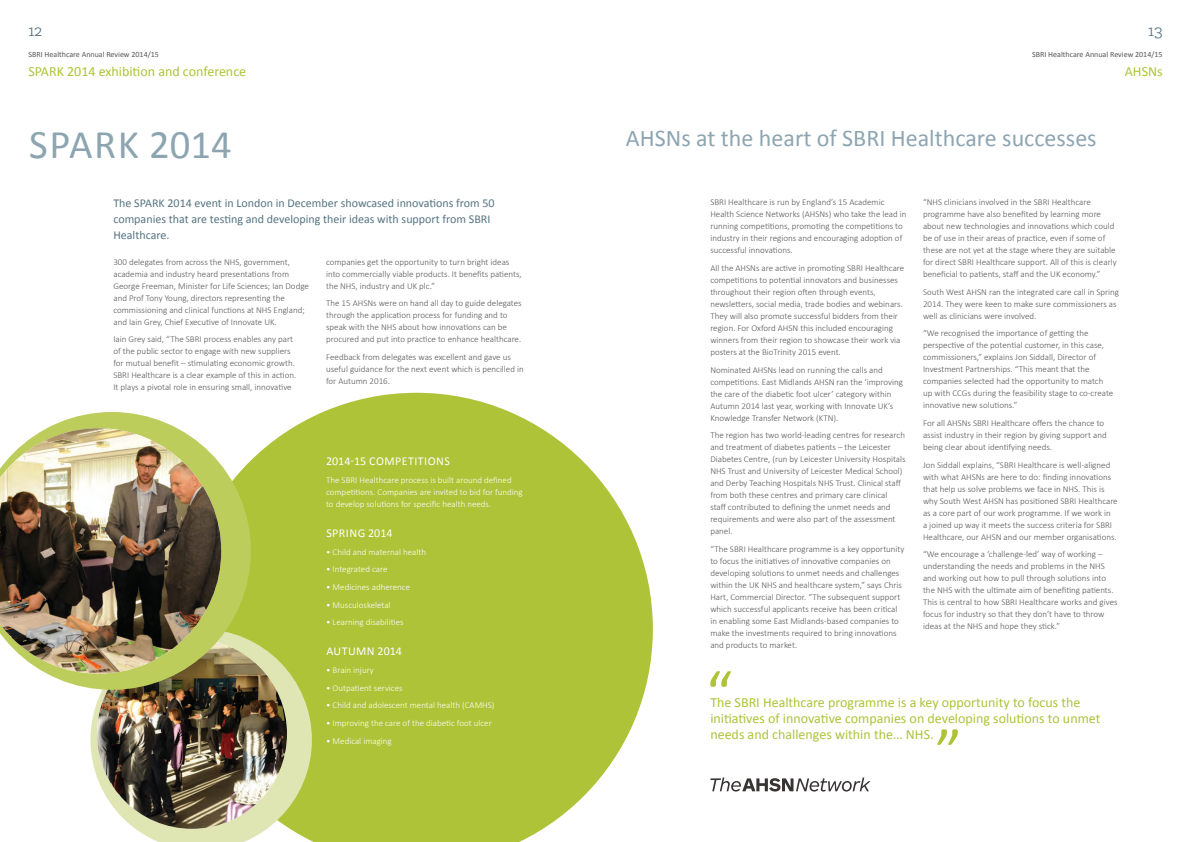
<style>
.page{position:relative;width:1191px;height:842px;background:#fff}
.page>*{position:absolute;margin:0;border:0;box-sizing:border-box;transform-origin:0 0}
.t1{font:40.7px "Calibri";color:#8da5b1}
.t2{font:24px "Calibri";color:#8da5b1}
.t3{font:18px "Klinic Slab";color:#557482}
.t4{font:14px/16px "Calibri";color:#aec337}
.t5{font:12px/16px "Calibri";color:#557482}
.t6{font:12px "Calibri";letter-spacing:.04em;color:#fff}
.t7{font:300 9px/12px "Calibri";color:#57585a}
.t8{font:300 9px/12px "Calibri";color:#fff}
.t9{font:8px "Calibri";color:#57585a}
</style>
<div class="page">
<svg style="left:251px;top:393px;width:402px;height:449px;background:#b9cb53"></svg>
<svg style="left:937px;top:729px;width:20px;height:16px"></svg>
<svg style="left:710px;top:671px;width:21px;height:16px"></svg>
<svg style="left:90px;top:629px;width:222px;height:213px;fill:#dfe5b3"></svg>
<img style="left:97px;top:639px;width:190px;height:190px;border-radius:95px">
<svg style="left:47px;top:412px;width:204px;height:278px"></svg>
<img style="left:0;top:428px;width:221px;height:246px">
<svg style="left:710px;top:777px;width:160px;height:14px"></svg>
<p class="t3" style="left:28px;top:19px;width:16px">12</p>
<p class="t9" style="left:28px;top:49px;width:132px">SBRI Healthcare Annual Review 2014/15</p>
<p class="t4" style="left:28px;top:63px;width:219px">SPARK 2014 exhibition and conference</p>
<p class="t1" style="left:29px;top:119px;width:204px">SPARK 2014</p>
<p class="t5" style="left:113px;top:195px;width:383px">The SPARK 2014 event in London in December showcased innovations from 50 companies that are testing and developing their ideas with support from SBRI<br>Healthcare.</p>
<p class="t7" style="left:113px;top:255px;width:197px">300 delegates from across the NHS, government, academia and industry heard presentations from George Freeman, Minister for Life Sciences; Ian Dodge and Prof Tony Young, directors representing the commissioning and clinical functions at NHS England; and Iain Grey, Chief Executive of Innovate UK.</p>
<p class="t7" style="left:113px;top:333px;width:184px">Iain Grey said, “The SBRI process enables any part of the public sector to engage with new suppliers for mutual benefit – stimulating economic growth.<br>SBRI Healthcare is a clear example of this in action.<br>It plays a pivotal role in ensuring small, innovative</p>
<p class="t7" style="left:326px;top:255px;width:197px">companies get the opportunity to turn bright ideas into commercially viable products. It benefits patients, the NHS, industry and UK plc.”</p>
<p class="t7" style="left:326px;top:297px;width:197px">The 15 AHSNs were on hand all day to guide delegates through the application process for funding and to speak with the NHS about how innovations can be procured and put into practice to enhance healthcare.</p>
<p class="t7" style="left:326px;top:351px;width:199px">Feedback from delegates was excellent and gave us useful guidance for the next event which is pencilled in for Autumn 2016.</p>
<p class="t6" style="left:326px;top:453px;width:125px">2014-15 COMPETITIONS</p>
<p class="t8" style="left:326px;top:473px;width:198px">The SBRI Healthcare process is built around defined competitions. Companies are invited to bid for funding to develop solutions for specific health needs.</p>
<p class="t6" style="left:326px;top:525px;width:68px">SPRING 2014</p>
<p class="t8" style="left:326px;top:545px;width:101px">• Child and maternal health</p>
<p class="t8" style="left:326px;top:563px;width:63px">• Integrated care</p>
<p class="t8" style="left:326px;top:580px;width:86px">• Medicines adherence</p>
<p class="t8" style="left:326px;top:598px;width:66px">• Musculoskeletal</p>
<p class="t8" style="left:326px;top:616px;width:79px">• Learning disabilities</p>
<p class="t6" style="left:326px;top:644px;width:77px">AUTUMN 2014</p>
<p class="t8" style="left:326px;top:664px;width:49px">• Brain injury</p>
<p class="t8" style="left:326px;top:681px;width:78px">• Outpatient services</p>
<p class="t8" style="left:326px;top:699px;width:170px">• Child and adolescent mental health (CAMHS)</p>
<p class="t8" style="left:326px;top:717px;width:167px">• Improving the care of the diabetic foot ulcer</p>
<p class="t8" style="left:326px;top:734px;width:67px">• Medical imaging</p>
<p class="t3" style="left:1148px;top:19px;width:16px">13</p>
<p class="t9" style="left:1032px;top:49px;width:132px">SBRI Healthcare Annual Review 2014/15</p>
<p class="t4" style="left:1124px;top:63px;width:39px">AHSNs</p>
<p class="t2" style="left:626px;top:122px;width:472px">AHSNs at the heart of SBRI Healthcare successes</p>
<p class="t7" style="left:710px;top:196px;width:198px">SBRI Healthcare is run by England’s 15 Academic Health Science Networks (AHSNs) who take the lead in running competitions, promoting the competitions to industry in their regions and encouraging adoption of successful innovations.</p>
<p class="t7" style="left:710px;top:261px;width:195px">All the AHSNs are active in promoting SBRI Healthcare competitions to potential innovators and businesses throughout their region often through events, newsletters, social media, trade bodies and webinars.<br>They will also promote successful bidders from their region. For Oxford AHSN this included encouraging winners from their region to showcase their work via posters at the BioTrinity 2015 event.</p>
<p class="t7" style="left:710px;top:363px;width:194px">Nominated AHSNs lead on running the calls and competitions. East Midlands AHSN ran the ‘improving the care of the diabetic foot ulcer’ category within Autumn 2014 last year, working with Innovate UK’s Knowledge Transfer Network (KTN).</p>
<p class="t7" style="left:710px;top:429px;width:197px">The region has two world-leading centres for research and treatment of diabetes patients – the Leicester Diabetes Centre, (run by Leicester University Hospitals NHS Trust and University of Leicester Medical School) and Derby Teaching Hospitals NHS Trust. Clinical staff from both these centres and primary care clinical<br>staff contributed to defining the unmet needs and requirements and were also part of the assessment panel.</p>
<p class="t7" style="left:710px;top:542px;width:196px">“The SBRI Healthcare programme is a key opportunity to focus the initiatives of innovative companies on developing solutions to unmet needs and challenges within the UK NHS and healthcare system,” says Chris Hart, Commercial Director. “The subsequent support which successful applicants receive has been critical in enabling some East Midlands-based companies to make the investments required to bring innovations and products to market.</p>
<p class="t7" style="left:923px;top:196px;width:195px">“NHS clinicians involved in the SBRI Healthcare programme have also benefited by learning more about new technologies and innovations which could be of use in their areas of practice, even if some of these are not yet at the stage where they are suitable for direct SBRI Healthcare support. All of this is clearly beneficial to patients, staff and the UK economy.”</p>
<p class="t7" style="left:923px;top:285px;width:198px">South West AHSN ran the integrated care call in Spring<br>2014. They were keen to make sure commissioners as well as clinicians were involved.</p>
<p class="t7" style="left:923px;top:327px;width:192px">“We recognised the importance of getting the perspective of the potential customer, in this case, commissioners,” explains Jon Siddall, Director of Investment Partnerships. “This meant that the companies selected had the opportunity to match up with CCGs during the feasibility stage to co-create innovative new solutions.”</p>
<p class="t7" style="left:923px;top:417px;width:185px">For all AHSNs SBRI Healthcare offers the chance to assist industry in their region by giving support and being clear about identifying needs.</p>
<p class="t7" style="left:923px;top:458px;width:196px">Jon Siddall explains, “SBRI Healthcare is well-aligned with what AHSNs are here to do: finding innovations that help us solve problems we face in NHS. This is why South West AHSN has positioned SBRI Healthcare as a core part of our work programme. If we work in<br>a joined up way it meets the success criteria for SBRI Healthcare, our AHSN and our member organisations.</p>
<p class="t7" style="left:923px;top:548px;width:196px">“We encourage a ‘challenge-led’ way of working – understanding the needs and problems in the NHS and working out how to pull through solutions into the NHS with the ultimate aim of benefiting patients.<br>This is central to how SBRI Healthcare works and gives focus for industry so that they don’t have to throw ideas at the NHS and hope they stick.”</p>
<p class="t4" style="left:710px;top:694px;width:391px">The SBRI Healthcare programme is a key opportunity to focus the initiatives of innovative companies on developing solutions to unmet needs and challenges within the… NHS.</p>
</div>
